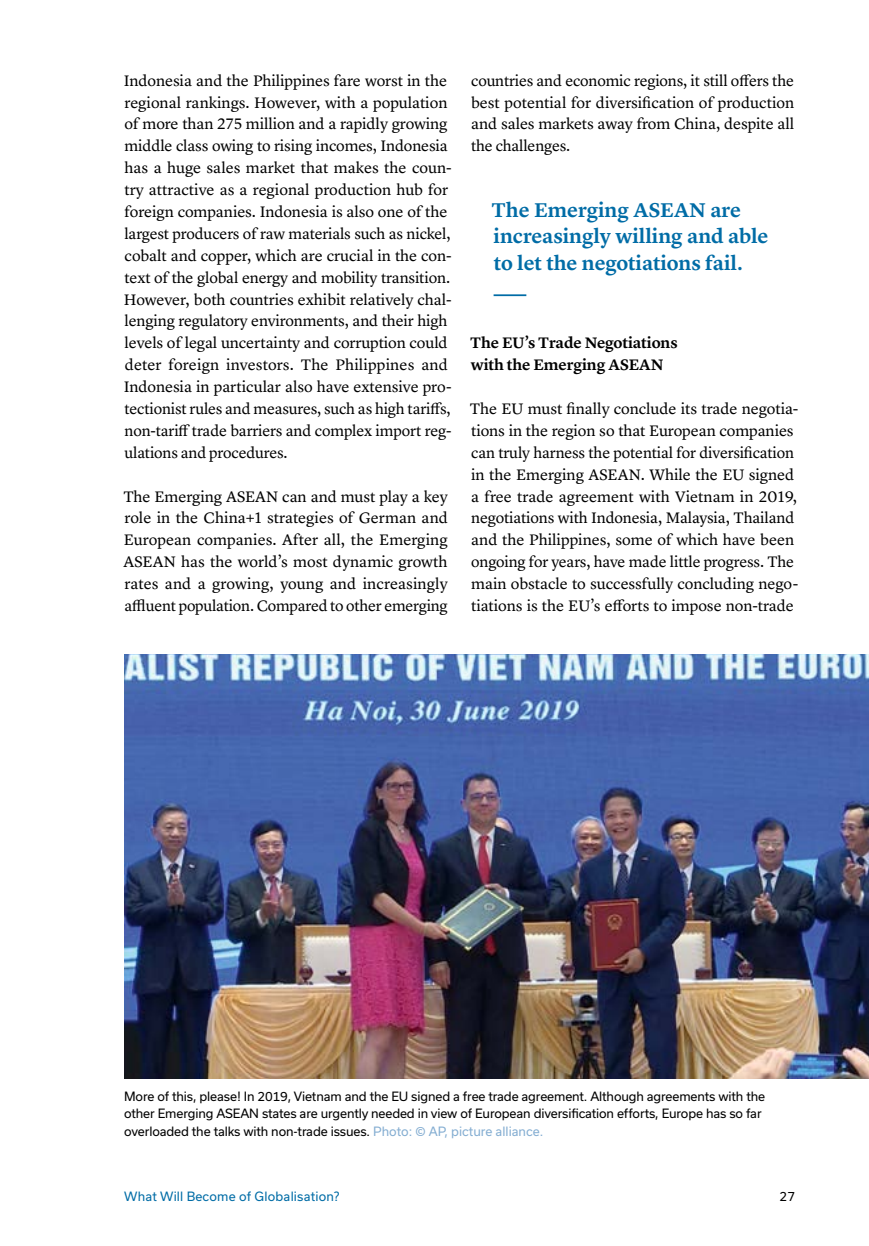
<style>
.page{position:relative;width:869px;height:1246px;background:#fff}
.page>*{position:absolute;margin:0;border:0;box-sizing:border-box;transform-origin:0 0}
.t1{font:600 20.65px/26.2px "Lyon Text";color:#006ca6}
.t2{font:15.75px/21.9px "Lyon Text";letter-spacing:-.01em;color:#000}
.t3{font:600 15.75px/21.9px "Lyon Text";letter-spacing:-.005em;color:#000}
.t4{font:12.25px/17.5px "Usual";letter-spacing:-.01em;color:#000}
.t5{font:12.25px "Usual";letter-spacing:.015em;color:#006ca6}
.s1{color:#85aed2}
</style>
<div class="page">
<img style="left:124px;top:654px;width:744px;height:423px">
<hr style="left:493px;top:294px;width:33px;height:2px;background:#006ca6">
<p class="t2" style="left:124px;top:68px;width:329px">Indonesia and the Philippines fare worst in the regional rankings. However, with a population of more than 275 million and a rapidly growing middle class owing to rising incomes, Indonesia has a huge sales market that makes the coun&shy;try attractive as a regional production hub for foreign companies. Indonesia is also one of the largest producers of raw materials such as nickel, cobalt and copper, which are crucial in the con&shy;text of the global energy and mobility transition.<br>However, both countries exhibit relatively chal&shy;lenging regulatory environments, and their high levels of legal uncertainty and corruption could deter foreign investors. The Philippines and Indonesia in particular also have extensive pro&shy;tectionist rules and measures, such as high tariffs, non-tariff trade barriers and complex import reg&shy;ulations and procedures.</p>
<p class="t2" style="left:123px;top:484px;width:326px;text-align:justify">The Emerging ASEAN can and must play a key role in the China+1 strategies of German and European companies. After all, the Emerging ASEAN has the world’s most dynamic growth rates and a growing, young and increasingly affluent population. Compared to other emerging</p>
<p class="t2" style="left:471px;top:68px;width:325px;text-align:justify">countries and economic regions, it still offers the best potential for diversification of production and sales markets away from China, despite all the challenges.</p>
<h1 class="t1" style="left:491px;top:195px;width:278px">The Emerging ASEAN are increasingly willing and able to let the negotiations fail.</h1>
<p class="t3" style="left:470px;top:331px;width:209px">The EU’s Trade Negotiations with the Emerging ASEAN</p>
<p class="t2" style="left:469px;top:396px;width:330px">The EU must finally conclude its trade negotia&shy;tions in the region so that European companies can truly harness the potential for diversification in the Emerging ASEAN. While the EU signed a free trade agreement with Vietnam in 2019, negotiations with Indonesia, Malaysia, Thailand and the Philippines, some of which have been ongoing for years, have made little progress. The main obstacle to successfully concluding nego&shy;tiations is the EU’s efforts to impose non-trade</p>
<p class="t4" style="left:124px;top:1087px;width:642px">More of this, please! In 2019, Vietnam and the EU signed a free trade agreement. Although agreements with the other Emerging ASEAN states are urgently needed in view of European diversification efforts, Europe has so far overloaded the talks with non-trade issues. <span class="s1">Photo: © AP, picture alliance.</span></p>
<p class="t5" style="left:124px;top:1188px;width:216px">What Will Become of Globalisation?</p>
<p class="t4" style="left:779px;top:1186px;width:17px">27</p>
</div>
